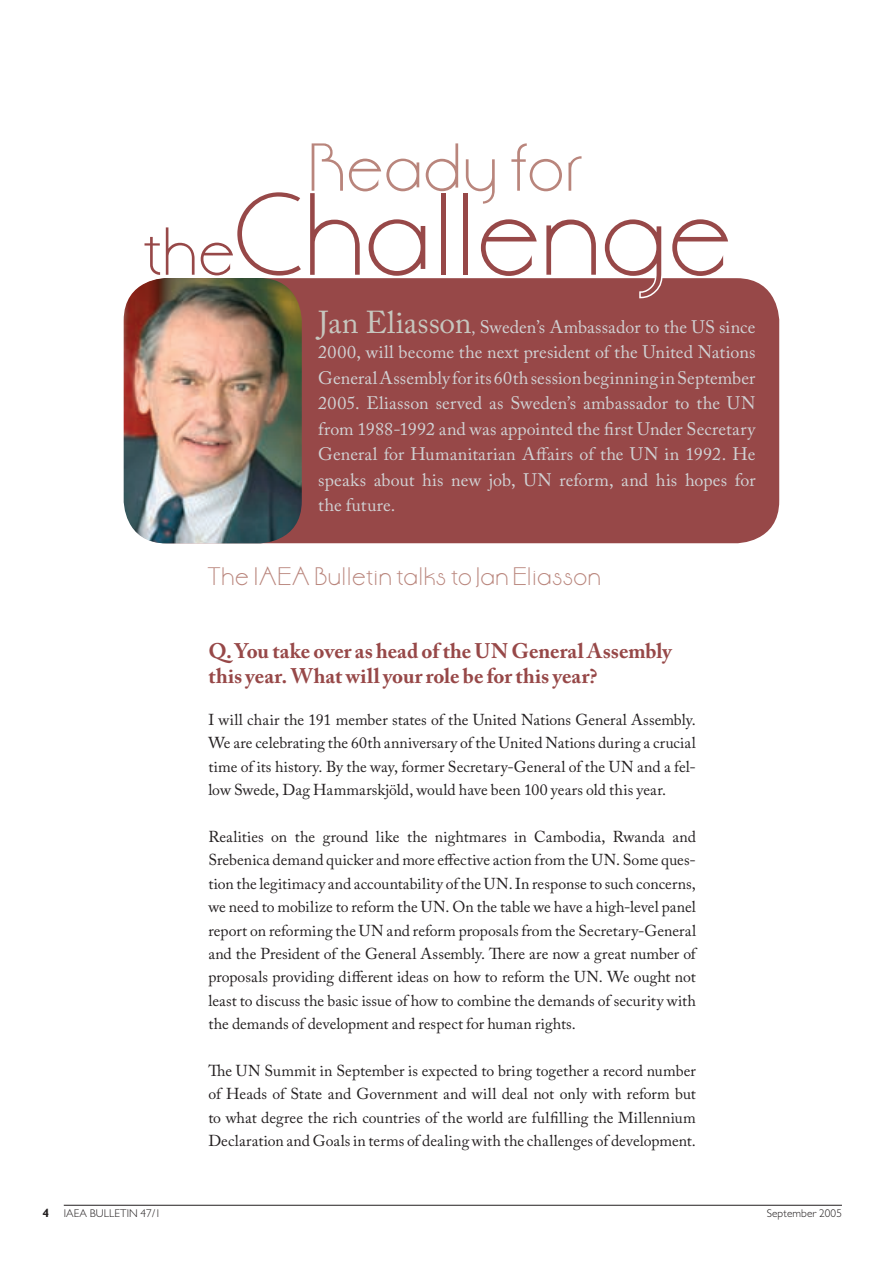
<style>
.page{position:relative;width:893px;height:1263px;background:#fff}
.page>*{position:absolute;margin:0;border:0;box-sizing:border-box;transform-origin:0 0}
.t1{font:103.5px "Aase Font";letter-spacing:-.02em;color:#974848}
.t2{font:60px "Aase Font";letter-spacing:.005em;color:#b9857c}
.t3{font:22.5px "Aase Font";letter-spacing:-.005em;color:#b9857c}
.t4{font:700 21px/25.2px "Adobe Caslon Pro";color:#974848}
.t5{font:18px/25.5px "Adobe Caslon Pro";letter-spacing:.005em;color:#d1d2d4;text-align:justify}
.t6{font:15.75px/23.4px "Adobe Caslon Pro";letter-spacing:.005em;color:#231f20;text-align:justify}
.t7{font:300 11.25px "Gill Sans";letter-spacing:.01em;color:#231f20}
.s1{font-size:60px}
.s2{font-size:31.5px;color:#c6c6be}
.s3{font-size:15.75px}
.s4{font-weight:700;font-size:12px}
</style>
<div class="page">
<hr style="left:64px;top:1205px;width:778px;height:1px;background:#231f20">
<div style="left:302px;top:278px;width:477px;height:265px;background:#974848"></div>
<img style="left:124px;top:278px;width:178px;height:265px">
<svg style="left:602px;top:278px;width:63px;height:22px"></svg>
<h2 class="t2" style="left:308px;top:132px;width:276px">Ready for</h2>
<h1 class="t1" style="left:141px;top:174px;width:594px"><span class="s1">the</span>Challenge</h1>
<p class="t5" style="left:318px;top:314px;width:439px"><span class="s2">Jan Eliasson</span><span class="s3">,</span> Sweden’s Ambassador to the US since 2000, will become the next president of the United Nations General Assembly for its 60th session beginning in September 2005. Eliasson served as Sweden’s ambassador to the UN from 1988-1992 and was appointed the first Under Secretary General for Humanitarian Affairs of the UN in 1992. He speaks about his new job, UN reform, and his hopes for the future.</p>
<h3 class="t3" style="left:207px;top:563px;width:396px">The IAEA Bulletin talks to Jan Eliasson</h3>
<h3 class="t4" style="left:208px;top:638px;width:465px">Q. You take over as head of the UN General Assembly this year. What will your role be for this year?</h3>
<p class="t6" style="left:208px;top:708px;width:489px">I will chair the 191 member states of the United Nations General Assembly.<br>We are celebrating the 60th anniversary of the United Nations during a crucial time of its history. By the way, former Secretary-General of the UN and a fel&shy;low Swede, Dag Hammarskjöld, would have been 100 years old this year.</p>
<p class="t6" style="left:208px;top:825px;width:489px">Realities on the ground like the nightmares in Cambodia, Rwanda and Srebenica demand quicker and more effective action from the UN. Some ques&shy;tion the legitimacy and accountability of the UN. In response to such concerns, we need to mobilize to reform the UN. On the table we have a high-level panel report on reforming the UN and reform proposals from the Secretary-General and the President of the General Assembly. There are now a great number of proposals providing different ideas on how to reform the UN. We ought not least to discuss the basic issue of how to combine the demands of security with the demands of development and respect for human rights.</p>
<p class="t6" style="left:208px;top:1059px;width:489px">The UN Summit in September is expected to bring together a record number of Heads of State and Government and will deal not only with reform but to what degree the rich countries of the world are fulfilling the Millennium Declaration and Goals in terms of dealing with the challenges of development.</p>
<p class="t7" style="left:43px;top:1207px;width:120px"><span class="s4">4</span> IAEA BULLETIN 47/1</p>
<p class="t7" style="left:767px;top:1207px;width:77px">September 2005</p>
</div>
